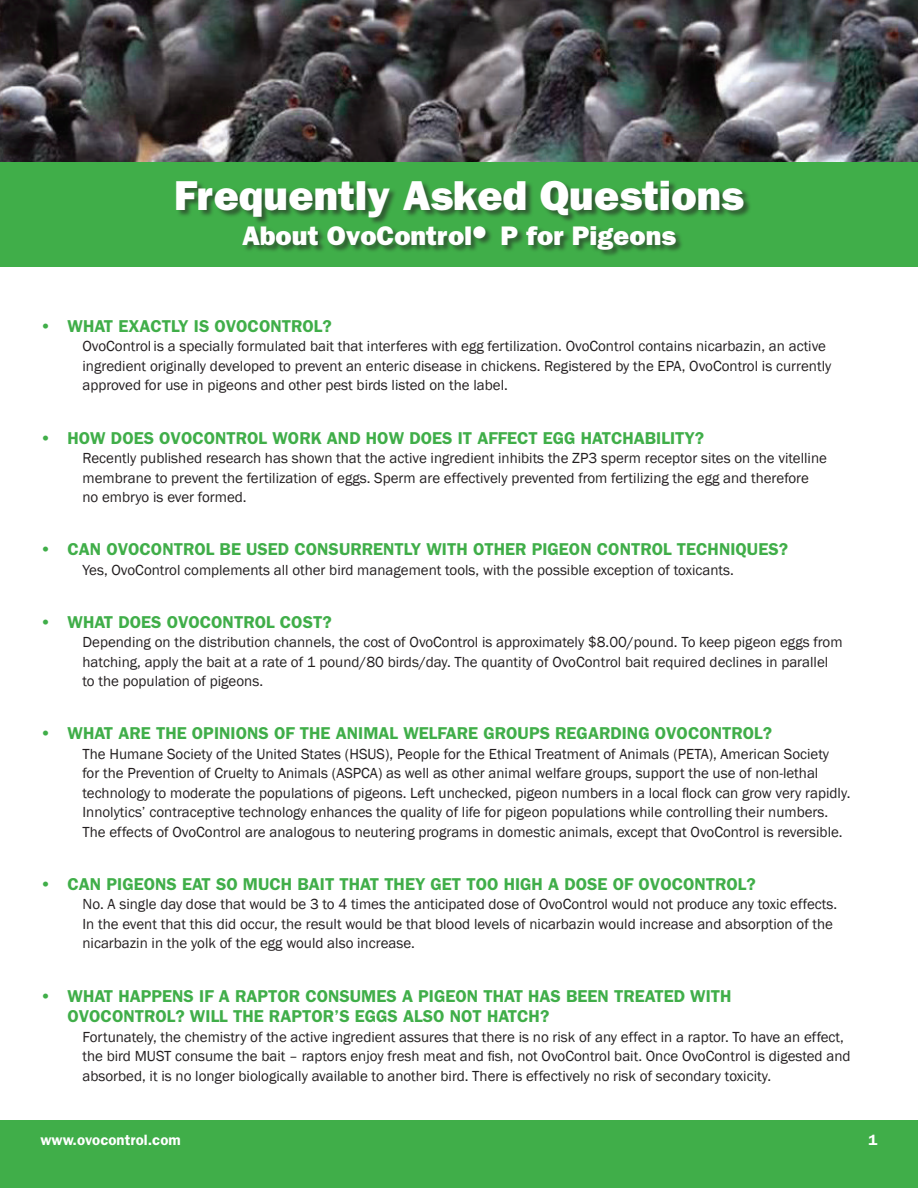
<style>
.page{position:relative;width:918px;height:1188px;background:#fff}
.page>*{position:absolute;margin:0;border:0;box-sizing:border-box;transform-origin:0 0}
.t1{font:800 42px "Franklin Gothic";color:#fff}
.t2{font:800 27px "Franklin Gothic";color:#fff}
.subhead{font:600 17.25px/20.7px "Franklin Gothic";color:#40ae49}
.body_text{font:15px/19.5px "Franklin Gothic";color:#231f20}
.t3{font:600 15px "Franklin Gothic";color:#fff}
</style>
<div class="page">
<img style="left:0;top:0;width:918px;height:162px">
<div style="left:0;top:162px;width:918px;height:105px;background:#40ae49"></div>
<div style="left:176px;top:181px;width:575px;height:76px;background:#231f20;opacity:.55"></div>
<div style="left:0;top:1120px;width:918px;height:68px;background:#40ae49"></div>
<p class="t1" style="left:174px;top:171px;width:571px">Frequently Asked Questions</p>
<p class="t2" style="left:242px;top:219px;width:435px">About OvoControl® P for Pigeons</p>
<p class="subhead" style="left:40px;top:316px;width:293px">• WHAT EXACTLY IS OVOCONTROL?</p>
<p class="body_text" style="left:82px;top:337px;width:750px">OvoControl is a specially formulated bait that interferes with egg fertilization. OvoControl contains nicarbazin, an active ingredient originally developed to prevent an enteric disease in chickens. Registered by the EPA, OvoControl is currently approved for use in pigeons and other pest birds listed on the label.</p>
<p class="subhead" style="left:40px;top:427px;width:665px">• HOW DOES OVOCONTROL WORK AND HOW DOES IT AFFECT EGG HATCHABILITY?</p>
<p class="body_text" style="left:82px;top:449px;width:746px">Recently published research has shown that the active ingredient inhibits the ZP3 sperm receptor sites on the vitelline membrane to prevent the fertilization of eggs. Sperm are effectively prevented from fertilizing the egg and therefore no embryo is ever formed.</p>
<p class="subhead" style="left:40px;top:539px;width:749px">• CAN OVOCONTROL BE USED CONSURRENTLY WITH OTHER PIGEON CONTROL TECHNIQUES?</p>
<p class="body_text" style="left:82px;top:560px;width:653px">Yes, OvoControl complements all other bird management tools, with the possible exception of toxicants.</p>
<p class="subhead" style="left:40px;top:611px;width:293px">• WHAT DOES OVOCONTROL COST?</p>
<p class="body_text" style="left:82px;top:633px;width:762px">Depending on the distribution channels, the cost of OvoControl is approximately $8.00/pound. To keep pigeon eggs from hatching, apply the bait at a rate of 1 pound/80 birds/day. The quantity of OvoControl bait required declines in parallel to the population of pigeons.</p>
<p class="subhead" style="left:40px;top:723px;width:733px">• WHAT ARE THE OPINIONS OF THE ANIMAL WELFARE GROUPS REGARDING OVOCONTROL?</p>
<p class="body_text" style="left:82px;top:744px;width:769px">The Humane Society of the United States (HSUS), People for the Ethical Treatment of Animals (PETA), American Society<br>for the Prevention of Cruelty to Animals (ASPCA) as well as other animal welfare groups, support the use of non-lethal technology to moderate the populations of pigeons. Left unchecked, pigeon numbers in a local flock can grow very rapidly.<br>Innolytics’ contraceptive technology enhances the quality of life for pigeon populations while controlling their numbers.<br>The effects of OvoControl are analogous to neutering programs in domestic animals, except that OvoControl is reversible.</p>
<p class="subhead" style="left:40px;top:874px;width:717px">• CAN PIGEONS EAT SO MUCH BAIT THAT THEY GET TOO HIGH A DOSE OF OVOCONTROL?</p>
<p class="body_text" style="left:82px;top:895px;width:756px">No. A single day dose that would be 3 to 4 times the anticipated dose of OvoControl would not produce any toxic effects.<br>In the event that this did occur, the result would be that blood levels of nicarbazin would increase and absorption of the nicarbazin in the yolk of the egg would also increase.</p>
<p class="subhead" style="left:68px;top:985px;width:666px;text-indent:-27px">• WHAT HAPPENS IF A RAPTOR CONSUMES A PIGEON THAT HAS BEEN TREATED WITH<br>OVOCONTROL? WILL THE RAPTOR’S EGGS ALSO NOT HATCH?</p>
<p class="body_text" style="left:82px;top:1027px;width:770px">Fortunately, the chemistry of the active ingredient assures that there is no risk of any effect in a raptor. To have an effect, the bird MUST consume the bait – raptors enjoy fresh meat and fish, not OvoControl bait. Once OvoControl is digested and absorbed, it is no longer biologically available to another bird. There is effectively no risk of secondary toxicity.</p>
<p class="t3" style="left:40px;top:1131px;width:142px">www.ovocontrol.com</p>
<p class="t3" style="left:868px;top:1131px;width:10px">1</p>
</div>
